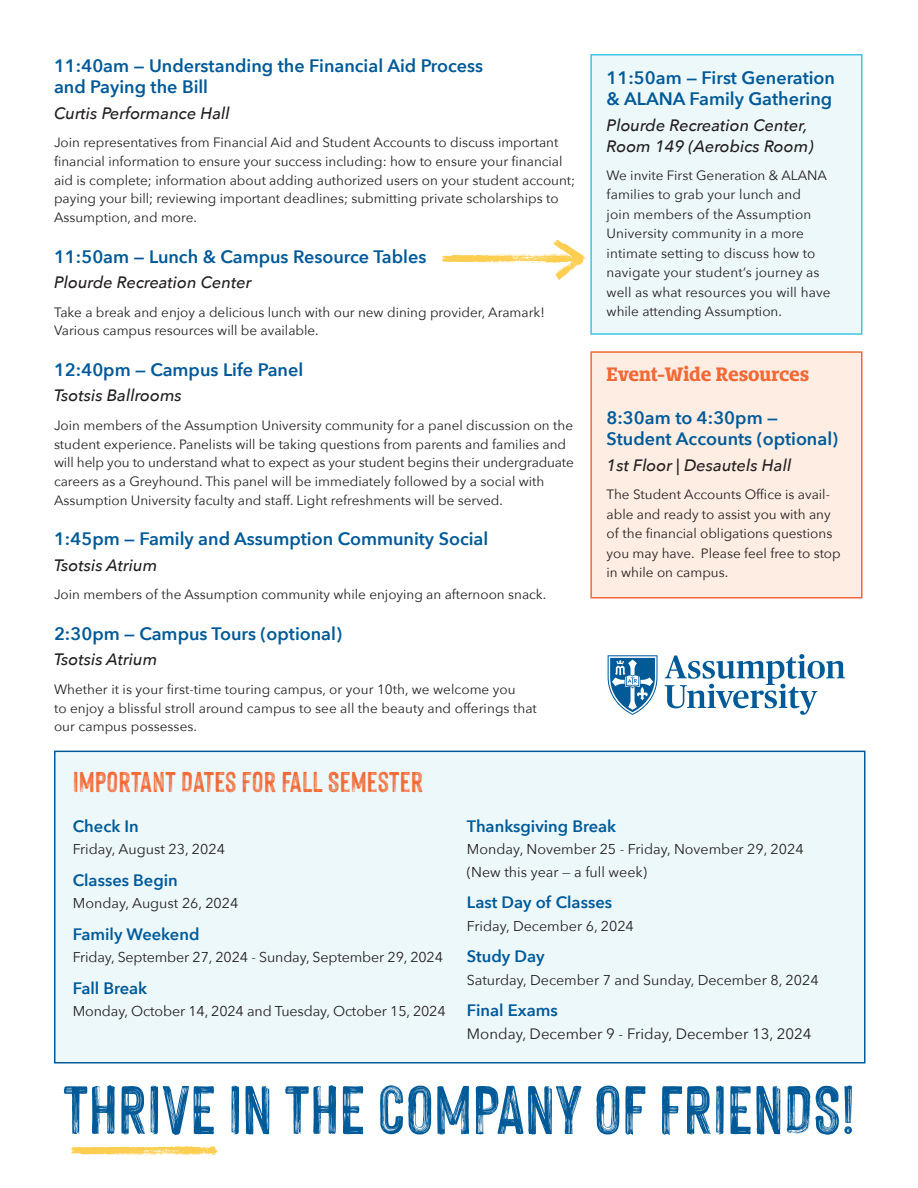
<style>
.page{position:relative;width:918px;height:1188px;background:#fff}
.page>*{position:absolute;margin:0;border:0;box-sizing:border-box;transform-origin:0 0}
.t1{font:700 75px "Hackney";color:#005a98}
.t2{font:700 31.5px "Hackney";color:#f26935}
.t3{font:600 18px/21px "Avenir Next";color:#005a98}
.t4{font:700 18px "Bommer Slab";letter-spacing:-.015em;color:#f26935}
.t5{font:italic 500 16.5px/21px "Avenir Next";color:#231f20}
.t6{font:600 16.5px "Avenir Next";color:#005a98}
.t7{font:15px "Avenir Next";color:#231f20}
.t8{font:14.25px/22.5px "Avenir Next";color:#231f20}
.t9{font:13.5px/18.8px "Avenir Next";color:#231f20}
</style>
<div class="page">
<img style="left:441px;top:240px;width:145px;height:39px">
<img style="left:70px;top:1145px;width:149px;height:11px">
<div style="left:54px;top:751px;width:812px;height:313px;background:#edf8fb;border:2px solid #005a98"></div>
<div style="left:590px;top:54px;width:273px;height:281px;background:#edf8fb"></div>
<div style="left:590px;top:351px;width:273px;height:248px;background:#fdede3"></div>
<svg style="left:665px;top:654px;width:180px;height:61px"></svg>
<svg style="left:608px;top:655px;width:50px;height:60px"></svg>
<h3 class="t3" style="left:54px;top:55px;width:431px">11:40am — Understanding the Financial Aid Process and Paying the Bill</h3>
<p class="t5" style="left:54px;top:102px;width:177px">Curtis Performance Hall</p>
<p class="t9" style="left:54px;top:132px;width:523px">Join representatives from Financial Aid and Student Accounts to discuss important financial information to ensure your success including: how to ensure your financial aid is complete; information about adding authorized users on your student account; paying your bill; reviewing important deadlines; submitting private scholarships to Assumption, and more.</p>
<h3 class="t3" style="left:54px;top:245px;width:374px">11:50am — Lunch &amp; Campus Resource Tables</h3>
<p class="t5" style="left:54px;top:271px;width:199px">Plourde Recreation Center</p>
<p class="t9" style="left:54px;top:302px;width:492px">Take a break and enjoy a delicious lunch with our new dining provider, Aramark!<br>Various campus resources will be available.</p>
<h3 class="t3" style="left:54px;top:359px;width:251px">12:40pm — Campus Life Panel</h3>
<p class="t5" style="left:54px;top:384px;width:129px">Tsotsis Ballrooms</p>
<p class="t9" style="left:54px;top:415px;width:521px">Join members of the Assumption University community for a panel discussion on the student experience. Panelists will be taking questions from parents and families and will help you to understand what to expect as your student begins their undergraduate careers as a Greyhound. This panel will be immediately followed by a social with Assumption University faculty and staff. Light refreshments will be served.</p>
<h3 class="t3" style="left:54px;top:528px;width:436px">1:45pm — Family and Assumption Community Social</h3>
<p class="t5" style="left:54px;top:554px;width:105px">Tsotsis Atrium</p>
<p class="t9" style="left:54px;top:585px;width:494px">Join members of the Assumption community while enjoying an afternoon snack.</p>
<h3 class="t3" style="left:54px;top:623px;width:289px">2:30pm — Campus Tours (optional)</h3>
<p class="t5" style="left:54px;top:648px;width:105px">Tsotsis Atrium</p>
<p class="t9" style="left:54px;top:679px;width:484px">Whether it is your first-time touring campus, or your 10th, we welcome you<br>to enjoy a blissful stroll around campus to see all the beauty and offerings that our campus possesses.</p>
<h2 class="t2" style="left:73px;top:765px;width:352px">IMPORTANT DATES FOR FALL SEMESTER</h2>
<h3 class="t3" style="left:607px;top:67px;width:230px">11:50am — First Generation &amp; ALANA Family Gathering</h3>
<p class="t5" style="left:607px;top:114px;width:208px">Plourde Recreation Center,<br>Room 149 (Aerobics Room)</p>
<p class="t9" style="left:607px;top:165px;width:225px;line-height:19.5px">We invite First Generation &amp; ALANA families to grab your lunch and<br>join members of the Assumption<br>University community in a more intimate setting to discuss how to navigate your student’s journey as well as what resources you will have while attending Assumption.</p>
<h3 class="t4" style="left:607px;top:360px;width:204px">Event-Wide Resources</h3>
<h3 class="t3" style="left:607px;top:407px;width:233px">8:30am to 4:30pm —<br>Student Accounts (optional)</h3>
<p class="t5" style="left:607px;top:454px;width:186px">1st Floor | Desautels Hall</p>
<p class="t9" style="left:607px;top:484px;width:236px;line-height:19.5px">The Student Accounts Office is avail&shy;able and ready to assist you with any of the financial obligations questions you may have. Please feel free to stop in while on campus.</p>
<p class="t6" style="left:73px;top:812px;width:67px">Check In</p>
<p class="t8" style="left:73px;top:838px;width:154px">Friday, August 23, 2024</p>
<p class="t6" style="left:73px;top:866px;width:107px">Classes Begin</p>
<p class="t8" style="left:73px;top:892px;width:167px">Monday, August 26, 2024</p>
<p class="t6" style="left:73px;top:920px;width:128px">Family Weekend</p>
<p class="t8" style="left:73px;top:946px;width:372px">Friday, September 27, 2024 - Sunday, September 29, 2024</p>
<p class="t6" style="left:73px;top:974px;width:76px">Fall Break</p>
<p class="t8" style="left:73px;top:1000px;width:374px">Monday, October 14, 2024 and Tuesday, October 15, 2024</p>
<p class="t6" style="left:467px;top:812px;width:151px">Thanksgiving Break</p>
<p class="t8" style="left:467px;top:838px;width:338px">Monday, November 25 - Friday, November 29, 2024 (New this year — a full week)</p>
<p class="t6" style="left:467px;top:888px;width:147px">Last Day of Classes</p>
<p class="t8" style="left:467px;top:914px;width:168px">Friday, December 6, 2024</p>
<p class="t6" style="left:467px;top:942px;width:79px">Study Day</p>
<p class="t8" style="left:467px;top:968px;width:353px">Saturday, December 7 and Sunday, December 8, 2024</p>
<p class="t6" style="left:467px;top:996px;width:92px">Final Exams</p>
<p class="t7" style="left:467px;top:1021px;width:346px">Monday, December 9 - Friday, December 13, 2024</p>
<h1 class="t1" style="left:63px;top:1069px;width:794px">THRIVE IN THE COMPANY OF FRIENDS!</h1>
</div>
